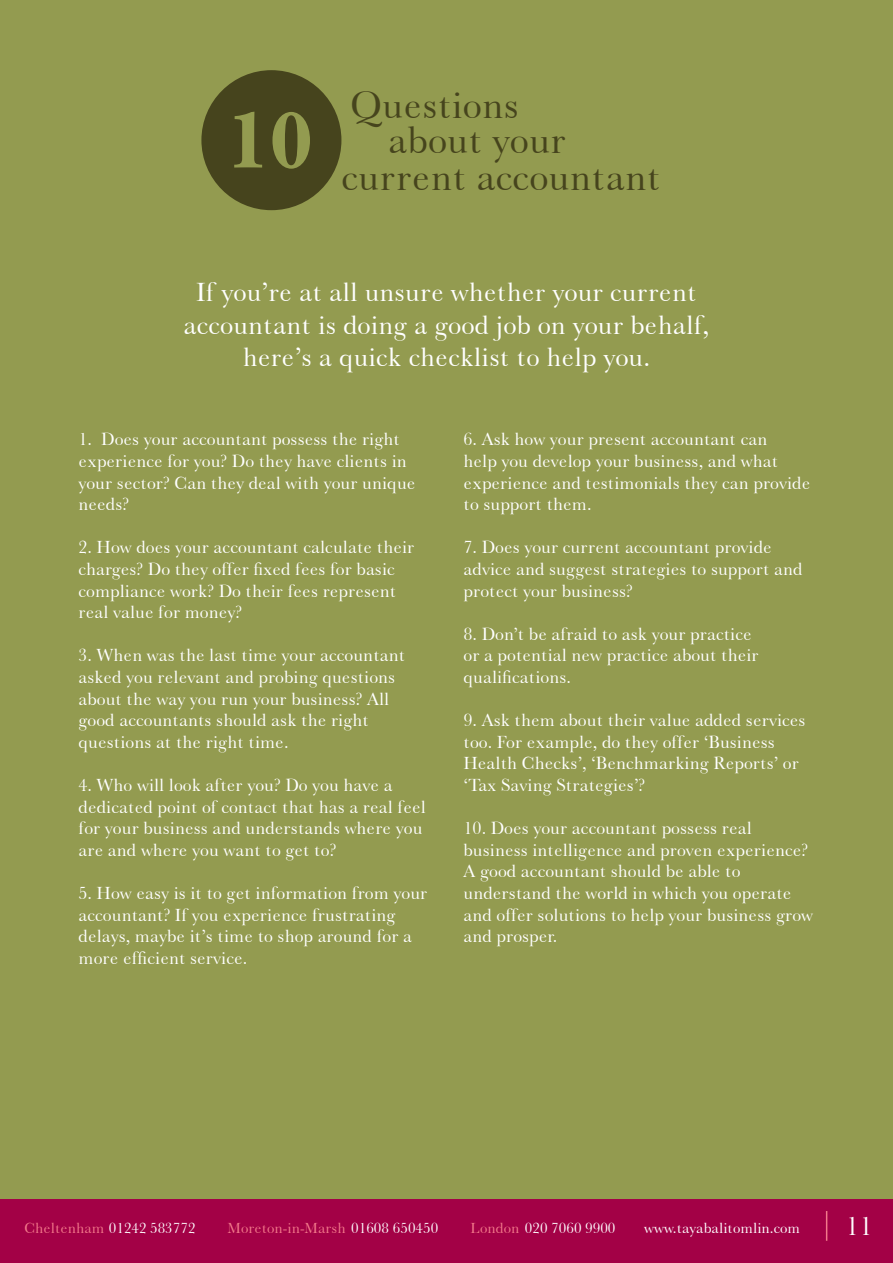
<style>
.page{position:relative;width:893px;height:1263px;background:#fff}
.page>*{position:absolute;margin:0;border:0;box-sizing:border-box;transform-origin:0 0}
.t1{font:39px "Baskerville No 2 BT";color:#46441d}
.t2{font:27px "Baskerville No 2 BT";color:#fff}
.t3{font:18px/21.6px "Baskerville No 2 BT";color:#fff}
.t4{font:15px "Baskerville No 2 BT";color:#fff}
.t5{font:15px "Baskerville No 2 BT";color:#f2798a}
.s1{color:#f2798a}
.s2{color:#fff}
</style>
<div class="page">
<div style="left:0;top:0;width:893px;height:1231px;background:#939b50"></div>
<div style="left:201px;top:70px;width:140px;height:140px;background:#46441d;border-radius:50%"></div>
<svg style="left:234px;top:112px;width:76px;height:57px"></svg>
<div style="left:0;top:1199px;width:893px;height:64px;background:#a30146"></div>
<hr style="left:826px;top:1211px;width:1px;height:30px;background:#f2798a">
<p class="t1" style="left:351px;top:81px;width:170px">Questions</p>
<p class="t1" style="left:388px;top:116px;width:179px">about your</p>
<p class="t1" style="left:341px;top:153px;width:321px">current accountant</p>
<p class="t2" style="left:196px;top:275px;width:502px">If you’re at all unsure whether your current</p>
<p class="t2" style="left:183px;top:308px;width:527px">accountant is doing a good job on your behalf,</p>
<p class="t2" style="left:243px;top:340px;width:409px">here’s a quick checklist to help you.</p>
<p class="t3" style="left:78px;top:428px;width:339px">1. Does your accountant possess the right experience for you? Do they have clients in your sector? Can they deal with your unique needs?</p>
<p class="t3" style="left:78px;top:536px;width:337px">2. How does your accountant calculate their charges? Do they offer fixed fees for basic compliance work? Do their fees represent real value for money?</p>
<p class="t3" style="left:78px;top:644px;width:328px">3. When was the last time your accountant asked you relevant and probing questions about the way you run your business? All good accountants should ask the right questions at the right time.</p>
<p class="t3" style="left:78px;top:774px;width:349px">4. Who will look after you? Do you have a dedicated point of contact that has a real feel for your business and understands where you are and where you want to get to?</p>
<p class="t3" style="left:78px;top:882px;width:350px">5. How easy is it to get information from your accountant? If you experience frustrating delays, maybe it’s time to shop around for a more efficient service.</p>
<p class="t3" style="left:463px;top:428px;width:348px">6. Ask how your present accountant can<br>help you develop your business, and what experience and testimonials they can provide to support them.</p>
<p class="t3" style="left:463px;top:536px;width:341px">7. Does your current accountant provide advice and suggest strategies to support and protect your business?</p>
<p class="t3" style="left:463px;top:622px;width:297px">8. Don’t be afraid to ask your practice or a potential new practice about their qualifications.</p>
<p class="t3" style="left:463px;top:709px;width:344px">9. Ask them about their value added services too. For example, do they offer ‘Business Health Checks’, ‘Benchmarking Reports’ or ‘Tax Saving Strategies’?</p>
<p class="t3" style="left:463px;top:817px;width:351px">10. Does your accountant possess real business intelligence and proven experience?<br>A good accountant should be able to understand the world in which you operate and offer solutions to help your business grow and prosper.</p>
<p class="t4" style="left:24px;top:1219px;width:173px"><span class="s1">Cheltenham</span> 01242 583772</p>
<p class="t5" style="left:227px;top:1219px;width:212px">Moreton-in-Marsh <span class="s2">01608 650450</span></p>
<p class="t4" style="left:470px;top:1218px;width:147px"><span class="s1">London</span> 020 7060 9900</p>
<p class="t4" style="left:644px;top:1218px;width:157px">www.tayabalitomlin.com</p>
<p class="t2" style="left:845px;top:1209px;width:29px">11</p>
</div>
